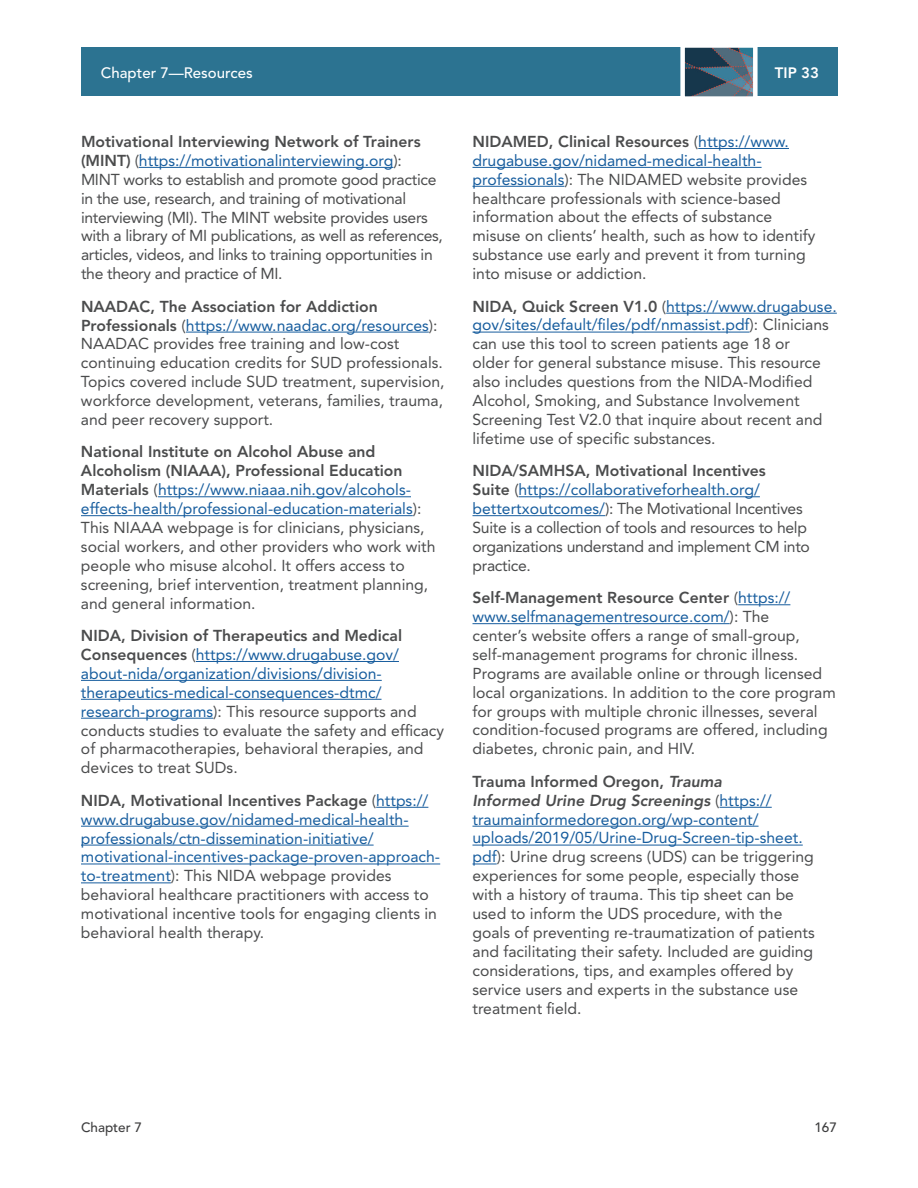
<style>
.page{position:relative;width:918px;height:1188px;background:#fff}
.page>*{position:absolute;margin:0;border:0;box-sizing:border-box;transform-origin:0 0}
.t1{font:15.75px/18.9px "Avenir LT Std";color:#4b4c4d}
.t2{font:15.75px/18.9px "Avenir LT Std";letter-spacing:-.02em;color:#4b4c4d}
.t3{font:15.75px/18.9px "Avenir LT Std";color:#175d9e}
.t4{font:500 15px "Avenir LT Std";color:#fff}
.t5{font:800 15px "Avenir LT Std";color:#fff}
.t6{font:500 13.5px "Avenir LT Std";color:#3e3e3f}
.s1{font-weight:800}
.s2{color:#175d9e}
.s3{font-weight:800;color:#4b4c4d}
.s4{color:#4b4c4d}
.s5{font-weight:800;font-style:italic}
</style>
<div class="page">
<div style="left:81px;top:48px;width:756px;height:48px;background:#2c7391"></div>
<svg style="left:678px;top:47px;width:82px;height:50px;background:#557081"></svg>
<hr style="left:139px;top:167px;width:254px;height:1px;background:#175d9e">
<hr style="left:186px;top:332px;width:243px;height:1px;background:#175d9e">
<hr style="left:158px;top:496px;width:253px;height:1px;background:#175d9e">
<hr style="left:81px;top:515px;width:332px;height:1px;background:#175d9e">
<hr style="left:196px;top:661px;width:203px;height:1px;background:#175d9e">
<hr style="left:81px;top:680px;width:301px;height:1px;background:#175d9e">
<hr style="left:81px;top:699px;width:301px;height:1px;background:#175d9e">
<hr style="left:81px;top:718px;width:132px;height:1px;background:#175d9e">
<hr style="left:376px;top:807px;width:52px;height:1px;background:#175d9e">
<hr style="left:81px;top:826px;width:328px;height:1px;background:#175d9e">
<hr style="left:81px;top:845px;width:293px;height:1px;background:#175d9e">
<hr style="left:81px;top:864px;width:359px;height:1px;background:#175d9e">
<hr style="left:81px;top:882px;width:90px;height:1px;background:#175d9e">
<hr style="left:698px;top:148px;width:91px;height:1px;background:#175d9e">
<hr style="left:473px;top:167px;width:289px;height:1px;background:#175d9e">
<hr style="left:473px;top:186px;width:91px;height:1px;background:#175d9e">
<hr style="left:666px;top:313px;width:171px;height:1px;background:#175d9e">
<hr style="left:473px;top:332px;width:277px;height:1px;background:#175d9e">
<hr style="left:519px;top:496px;width:241px;height:1px;background:#175d9e">
<hr style="left:473px;top:515px;width:132px;height:1px;background:#175d9e">
<hr style="left:738px;top:604px;width:52px;height:1px;background:#175d9e">
<hr style="left:473px;top:623px;width:257px;height:1px;background:#175d9e">
<hr style="left:720px;top:807px;width:52px;height:1px;background:#175d9e">
<hr style="left:473px;top:826px;width:286px;height:1px;background:#175d9e">
<hr style="left:473px;top:845px;width:330px;height:1px;background:#175d9e">
<svg style="left:473px;top:864px;width:24px;height:1px"></svg>
<p class="t4" style="left:101px;top:66px;width:153px">Chapter 7—Resources</p>
<p class="t5" style="left:775px;top:66px;width:46px">TIP 33</p>
<p class="t2" style="left:81px;top:133px;width:363px"><span class="s1">Motivational Interviewing Network of Trainers (MINT)</span> (<span class="s2">https://motivationalinterviewing.org</span>):<br>MINT works to establish and promote good practice in the use, research, and training of motivational interviewing (MI). The MINT website provides users with a library of MI publications, as well as references, articles, videos, and links to training opportunities in the theory and practice of MI.</p>
<p class="t1" style="left:81px;top:298px;width:365px"><span class="s1">NAADAC, The Association for Addiction Professionals</span> (<span class="s2">https://www.naadac.org/resources</span>):<br>NAADAC provides free training and low-cost continuing education credits for SUD professionals.<br>Topics covered include SUD treatment, supervision, workforce development, veterans, families, trauma, and peer recovery support.</p>
<p class="t1" style="left:81px;top:444px;width:356px"><span class="s1">National Institute on Alcohol Abuse and Alcoholism (NIAAA), Professional Education Materials</span> (<span class="s2">https://www.niaaa.nih.gov/alcohols&shy;effects-health/professional-education-materials</span>):<br>This NIAAA webpage is for clinicians, physicians, social workers, and other providers who work with people who misuse alcohol. It offers access to screening, brief intervention, treatment planning, and general information.</p>
<p class="t1" style="left:81px;top:627px;width:365px"><span class="s1">NIDA, Division of Therapeutics and Medical Consequences</span> (<span class="s2">https://www.drugabuse.gov/ about-nida/organization/divisions/division&shy;therapeutics-medical-consequences-dtmc/ research-programs</span>): This resource supports and conducts studies to evaluate the safety and efficacy of pharmacotherapies, behavioral therapies, and devices to treat SUDs.</p>
<p class="t3" style="left:81px;top:792px;width:361px"><span class="s3">NIDA, Motivational Incentives Package</span> <span class="s4">(</span>https:// www.drugabuse.gov/nidamed-medical-health&shy;professionals/ctn-dissemination-initiative/ motivational-incentives-package-proven-approach&shy;to-treatment<span class="s4">): This NIDA webpage provides behavioral healthcare practitioners with access to motivational incentive tools for engaging clients in behavioral health therapy.</span></p>
<p class="t1" style="left:472px;top:133px;width:344px"><span class="s1">NIDAMED, Clinical Resources</span> (<span class="s2">https://www. drugabuse.gov/nidamed-medical-health&shy;professionals</span>): The NIDAMED website provides healthcare professionals with science-based information about the effects of substance misuse on clients’ health, such as how to identify substance use early and prevent it from turning into misuse or addiction.</p>
<p class="t1" style="left:472px;top:298px;width:366px"><span class="s1">NIDA, Quick Screen V1.0</span> (<span class="s2">https://www.drugabuse. gov/sites/default/files/pdf/nmassist.pdf</span>): Clinicians can use this tool to screen patients age 18 or<br>older for general substance misuse. This resource also includes questions from the NIDA-Modified Alcohol, Smoking, and Substance Involvement Screening Test V2.0 that inquire about recent and lifetime use of specific substances.</p>
<p class="t2" style="left:472px;top:463px;width:339px"><span class="s1">NIDA/SAMHSA, Motivational Incentives<br>Suite</span> (<span class="s2">https://collaborativeforhealth.org/ bettertxoutcomes/</span>): The Motivational Incentives Suite is a collection of tools and resources to help organizations understand and implement CM into practice.</p>
<p class="t1" style="left:472px;top:589px;width:365px"><span class="s1">Self-Management Resource Center</span> (<span class="s2">https:// www.selfmanagementresource.com/</span>): The<br>center’s website offers a range of small-group, self-management programs for chronic illness.<br>Programs are available online or through licensed local organizations. In addition to the core program for groups with multiple chronic illnesses, several condition-focused programs are offered, including diabetes, chronic pain, and HIV.</p>
<p class="t1" style="left:472px;top:773px;width:344px"><span class="s1">Trauma Informed Oregon,</span> <span class="s5">Trauma<br>Informed Urine Drug Screenings</span> (<span class="s2">https:// traumainformedoregon.org/wp-content/ uploads/2019/05/Urine-Drug-Screen-tip-sheet. pdf</span>): Urine drug screens (UDS) can be triggering experiences for some people, especially those with a history of trauma. This tip sheet can be used to inform the UDS procedure, with the goals of preventing re-traumatization of patients and facilitating their safety. Included are guiding considerations, tips, and examples offered by service users and experts in the substance use treatment field.</p>
<p class="t6" style="left:81px;top:1122px;width:63px">Chapter 7</p>
<p class="t6" style="left:814px;top:1122px;width:24px">167</p>
</div>
